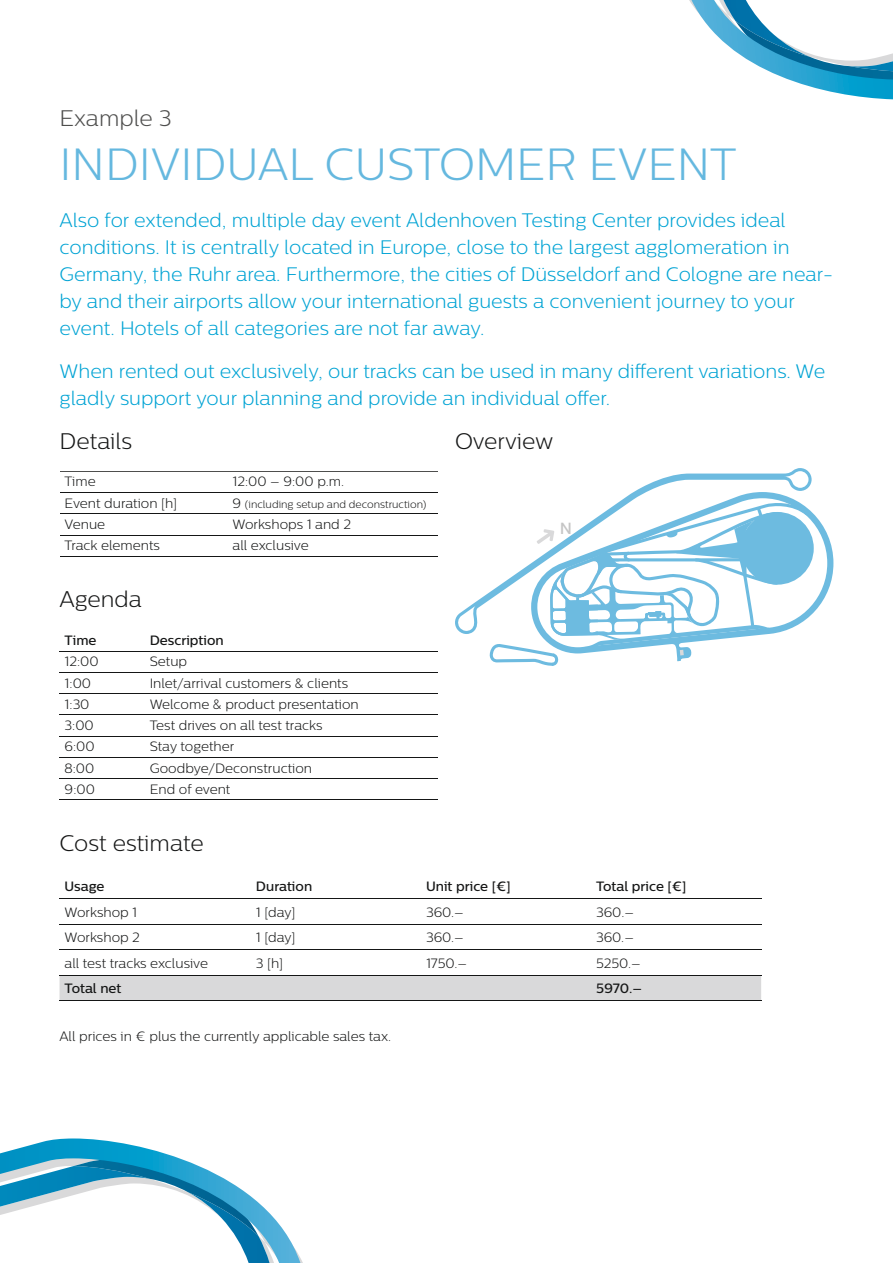
<style>
.page{position:relative;width:893px;height:1263px;background:#fff}
.page>*{position:absolute;margin:0;border:0;box-sizing:border-box;transform-origin:0 0}
.t1{font:300 45px "Centrale Sans";color:#65b8df}
.t2{font:300 22.5px "Centrale Sans";color:#151616}
.t3{font:300 22.5px "Centrale Sans";color:#4e4e4d}
.t4{font:300 19.5px/27px "Centrale Sans";color:#00a3d4}
.t5{font:500 16.2px "Centrale Sans";color:#c5c5c5}
.t6{font:300 13.5px "Centrale Sans";color:#151616}
.t7{font:500 13.5px "Centrale Sans";color:#151616}
.t8{font:300 10.5px "Centrale Sans";color:#151616}
.s1{font-size:13.5px}
</style>
<div class="page">
<svg style="left:0;top:1138px;width:303px;height:125px"></svg>
<svg style="left:689px;top:0;width:204px;height:99px"></svg>
<hr style="left:60px;top:471px;width:167px;height:1px;background:#4e4e4d">
<hr style="left:227px;top:471px;width:211px;height:1px;background:#4e4e4d">
<hr style="left:60px;top:492px;width:167px;height:1px;background:#151616">
<hr style="left:227px;top:492px;width:211px;height:1px;background:#151616">
<hr style="left:60px;top:514px;width:167px;height:1px;background:#151616">
<hr style="left:227px;top:514px;width:211px;height:1px;background:#151616">
<hr style="left:60px;top:535px;width:167px;height:1px;background:#151616">
<hr style="left:227px;top:535px;width:211px;height:1px;background:#151616">
<hr style="left:60px;top:556px;width:167px;height:1px;background:#151616">
<hr style="left:227px;top:556px;width:211px;height:1px;background:#151616">
<hr style="left:60px;top:651px;width:85px;height:1px;background:#151616">
<hr style="left:145px;top:651px;width:293px;height:1px;background:#151616">
<hr style="left:60px;top:672px;width:85px;height:1px;background:#151616">
<hr style="left:145px;top:672px;width:293px;height:1px;background:#151616">
<hr style="left:60px;top:693px;width:85px;height:1px;background:#151616">
<hr style="left:145px;top:693px;width:293px;height:1px;background:#151616">
<hr style="left:60px;top:715px;width:85px;height:1px;background:#151616">
<hr style="left:145px;top:715px;width:293px;height:1px;background:#151616">
<hr style="left:60px;top:736px;width:85px;height:1px;background:#151616">
<hr style="left:145px;top:736px;width:293px;height:1px;background:#151616">
<hr style="left:60px;top:757px;width:85px;height:1px;background:#151616">
<hr style="left:145px;top:757px;width:293px;height:1px;background:#151616">
<hr style="left:60px;top:778px;width:85px;height:1px;background:#151616">
<hr style="left:145px;top:778px;width:293px;height:1px;background:#151616">
<hr style="left:60px;top:800px;width:85px;height:1px;background:#151616">
<hr style="left:145px;top:800px;width:293px;height:1px;background:#151616">
<div style="left:60px;top:976px;width:701px;height:25px;background:#d9d9da"></div>
<hr style="left:60px;top:899px;width:191px;height:1px;background:#151616">
<hr style="left:251px;top:899px;width:170px;height:1px;background:#151616">
<hr style="left:421px;top:899px;width:170px;height:1px;background:#151616">
<hr style="left:591px;top:899px;width:170px;height:1px;background:#151616">
<hr style="left:60px;top:924px;width:191px;height:1px;background:#151616">
<hr style="left:251px;top:924px;width:170px;height:1px;background:#151616">
<hr style="left:421px;top:924px;width:170px;height:1px;background:#151616">
<hr style="left:591px;top:924px;width:170px;height:1px;background:#151616">
<hr style="left:60px;top:950px;width:191px;height:1px;background:#151616">
<hr style="left:251px;top:950px;width:170px;height:1px;background:#151616">
<hr style="left:421px;top:950px;width:170px;height:1px;background:#151616">
<hr style="left:591px;top:950px;width:170px;height:1px;background:#151616">
<hr style="left:60px;top:975px;width:191px;height:1px;background:#151616">
<hr style="left:251px;top:975px;width:170px;height:1px;background:#151616">
<hr style="left:421px;top:975px;width:170px;height:1px;background:#151616">
<hr style="left:591px;top:975px;width:170px;height:1px;background:#151616">
<hr style="left:60px;top:1001px;width:191px;height:1px;background:#151616">
<hr style="left:251px;top:1001px;width:170px;height:1px;background:#151616">
<hr style="left:421px;top:1001px;width:170px;height:1px;background:#151616">
<hr style="left:591px;top:1001px;width:170px;height:1px;background:#151616">
<svg style="left:455px;top:468px;width:357px;height:166px"></svg>
<svg style="left:531px;top:492px;width:302px;height:142px"></svg>
<svg style="left:489px;top:500px;width:319px;height:166px"></svg>
<p class="t3" style="left:60px;top:105px;width:113px">Example 3</p>
<h1 class="t1" style="left:60px;top:139px;width:678px">INDIVIDUAL CUSTOMER EVENT</h1>
<p class="t4" style="left:60px;top:206px;width:775px">Also for extended, multiple day event Aldenhoven Testing Center provides ideal conditions. It is centrally located in Europe, close to the largest agglomeration in Germany, the Ruhr area. Furthermore, the cities of Düsseldorf and Cologne are near&shy;by and their airports allow your international guests a convenient journey to your event. Hotels of all categories are not far away.</p>
<p class="t4" style="left:60px;top:357px;width:767px">When rented out exclusively, our tracks can be used in many different variations. We gladly support your planning and provide an individual offer.</p>
<p class="t2" style="left:60px;top:428px;width:74px">Details</p>
<p class="t6" style="left:65px;top:474px;width:33px">Time</p>
<p class="t6" style="left:233px;top:474px;width:113px">12:00 – 9:00 p.m.</p>
<p class="t6" style="left:65px;top:495px;width:114px">Event duration [h]</p>
<p class="t8" style="left:233px;top:498px;width:195px"><span class="s1">9</span> (including setup and deconstruction)</p>
<p class="t6" style="left:65px;top:517px;width:42px">Venue</p>
<p class="t6" style="left:233px;top:517px;width:120px">Workshops 1 and 2</p>
<p class="t6" style="left:65px;top:538px;width:97px">Track elements</p>
<p class="t6" style="left:233px;top:538px;width:78px">all exclusive</p>
<p class="t2" style="left:455px;top:428px;width:100px">Overview</p>
<p class="t5" style="left:560px;top:519px;width:14px">N</p>
<p class="t2" style="left:60px;top:587px;width:84px">Agenda</p>
<p class="t7" style="left:65px;top:632px;width:33px">Time</p>
<p class="t7" style="left:150px;top:632px;width:76px">Description</p>
<p class="t6" style="left:65px;top:654px;width:36px">12:00</p>
<p class="t6" style="left:150px;top:654px;width:39px">Setup</p>
<p class="t6" style="left:65px;top:675px;width:28px">1:00</p>
<p class="t6" style="left:150px;top:675px;width:200px">Inlet/arrival customers &amp; clients</p>
<p class="t6" style="left:65px;top:696px;width:26px">1:30</p>
<p class="t6" style="left:150px;top:696px;width:211px">Welcome &amp; product presentation</p>
<p class="t6" style="left:65px;top:718px;width:31px">3:00</p>
<p class="t6" style="left:150px;top:718px;width:174px">Test drives on all test tracks</p>
<p class="t6" style="left:65px;top:739px;width:32px">6:00</p>
<p class="t6" style="left:150px;top:739px;width:86px">Stay together</p>
<p class="t6" style="left:65px;top:760px;width:31px">8:00</p>
<p class="t6" style="left:150px;top:760px;width:164px">Goodbye/Deconstruction</p>
<p class="t6" style="left:65px;top:781px;width:32px">9:00</p>
<p class="t6" style="left:150px;top:781px;width:82px">End of event</p>
<p class="t2" style="left:60px;top:830px;width:146px">Cost estimate</p>
<p class="t7" style="left:65px;top:878px;width:41px">Usage</p>
<p class="t7" style="left:256px;top:878px;width:58px">Duration</p>
<p class="t7" style="left:426px;top:878px;width:86px">Unit price [€]</p>
<p class="t7" style="left:596px;top:878px;width:92px">Total price [€]</p>
<p class="t6" style="left:65px;top:904px;width:74px">Workshop 1</p>
<p class="t6" style="left:256px;top:904px;width:41px">1 [day]</p>
<p class="t6" style="left:426px;top:904px;width:39px">360.–</p>
<p class="t6" style="left:596px;top:904px;width:39px">360.–</p>
<p class="t6" style="left:65px;top:930px;width:77px">Workshop 2</p>
<p class="t6" style="left:256px;top:930px;width:41px">1 [day]</p>
<p class="t6" style="left:426px;top:930px;width:39px">360.–</p>
<p class="t6" style="left:596px;top:930px;width:39px">360.–</p>
<p class="t6" style="left:65px;top:955px;width:145px">all test tracks exclusive</p>
<p class="t6" style="left:256px;top:955px;width:29px">3 [h]</p>
<p class="t6" style="left:426px;top:955px;width:43px">1750.–</p>
<p class="t6" style="left:596px;top:955px;width:46px">5250.–</p>
<p class="t7" style="left:65px;top:980px;width:58px">Total net</p>
<p class="t7" style="left:596px;top:980px;width:48px">5970.–</p>
<p class="t6" style="left:59px;top:1029px;width:333px">All prices in € plus the currently applicable sales tax.</p>
</div>
